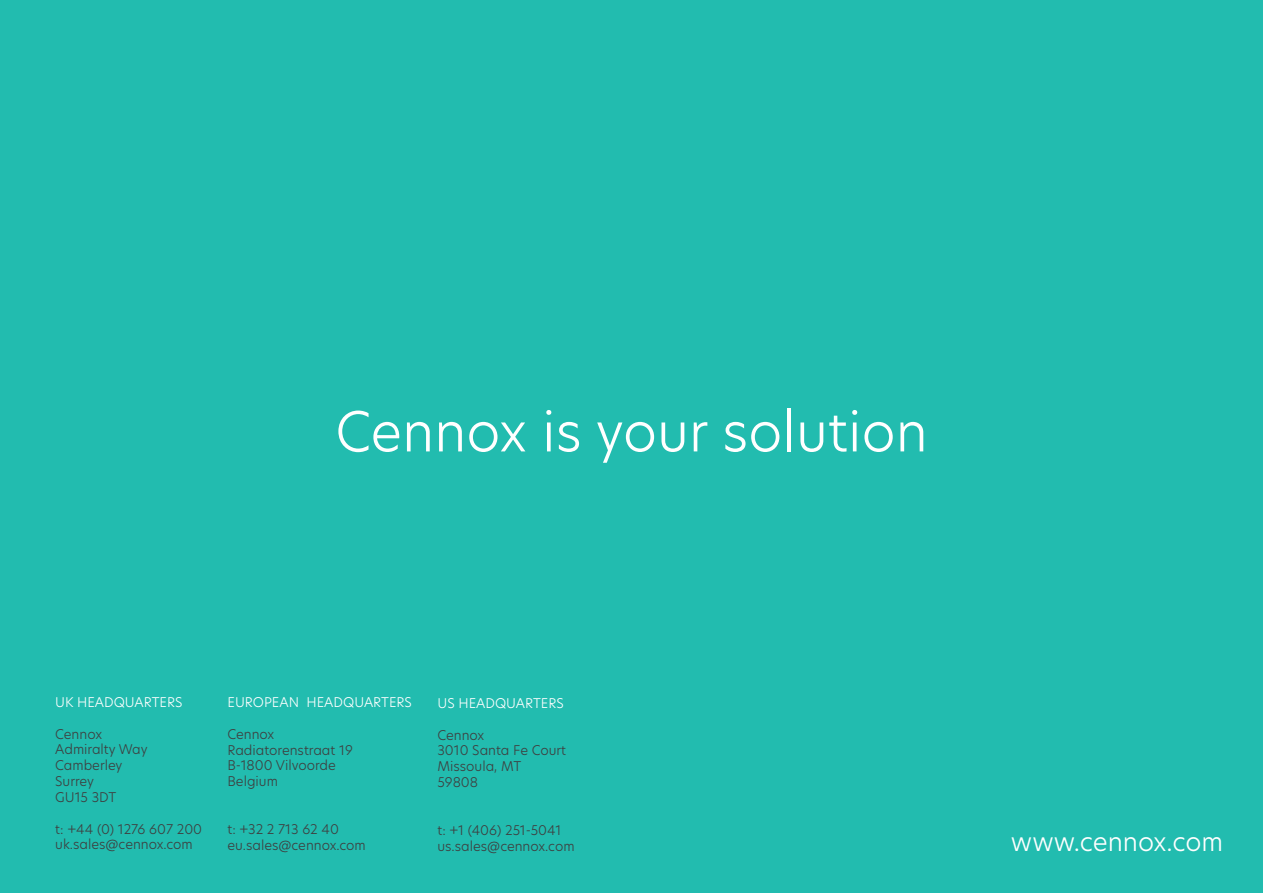
<style>
.page{position:relative;width:1263px;height:893px;background:#22bcaf}
.page>*{position:absolute;margin:0;border:0;box-sizing:border-box;transform-origin:0 0}
.t1{font:300 54px "Hero New";color:#fff}
.t2{font:300 25.5px "Hero New";color:#fff}
.t3{font:300 13.2px "Hero New";color:#3e3e3f}
.t4{font:300 13.2px "Hero New";color:#fff}
</style>
<div class="page">
<p class="t1" style="left:335px;top:395px;width:594px">Cennox is your solution</p>
<p class="t4" style="left:55px;top:693px;width:129px">UK HEADQUARTERS</p>
<p class="t3" style="left:55px;top:725px;width:48px">Cennox</p>
<p class="t3" style="left:55px;top:740px;width:94px">Admiralty Way</p>
<p class="t3" style="left:55px;top:756px;width:69px">Camberley</p>
<p class="t3" style="left:55px;top:772px;width:40px">Surrey</p>
<p class="t3" style="left:55px;top:788px;width:62px">GU15 3DT</p>
<p class="t3" style="left:55px;top:820px;width:148px">t: +44 (0) 1276 607 200</p>
<p class="t3" style="left:55px;top:836px;width:139px">uk.sales@cennox.com</p>
<p class="t4" style="left:227px;top:693px;width:186px">EUROPEAN HEADQUARTERS</p>
<p class="t3" style="left:227px;top:725px;width:48px">Cennox</p>
<p class="t3" style="left:227px;top:741px;width:127px">Radiatorenstraat 19</p>
<p class="t3" style="left:227px;top:756px;width:110px">B-1800 Vilvoorde</p>
<p class="t3" style="left:227px;top:772px;width:52px">Belgium</p>
<p class="t3" style="left:227px;top:820px;width:113px">t: +32 2 713 62 40</p>
<p class="t3" style="left:227px;top:836px;width:140px">eu.sales@cennox.com</p>
<p class="t2" style="left:1011px;top:824px;width:214px">www.cennox.com</p>
<p class="t4" style="left:437px;top:694px;width:128px">US HEADQUARTERS</p>
<p class="t3" style="left:437px;top:726px;width:48px">Cennox</p>
<p class="t3" style="left:437px;top:742px;width:130px">3010 Santa Fe Court</p>
<p class="t3" style="left:437px;top:757px;width:85px">Missoula, MT</p>
<p class="t3" style="left:437px;top:773px;width:42px">59808</p>
<p class="t3" style="left:437px;top:821px;width:126px">t: +1 (406) 251-5041</p>
<p class="t3" style="left:437px;top:837px;width:139px">us.sales@cennox.com</p>
</div>
